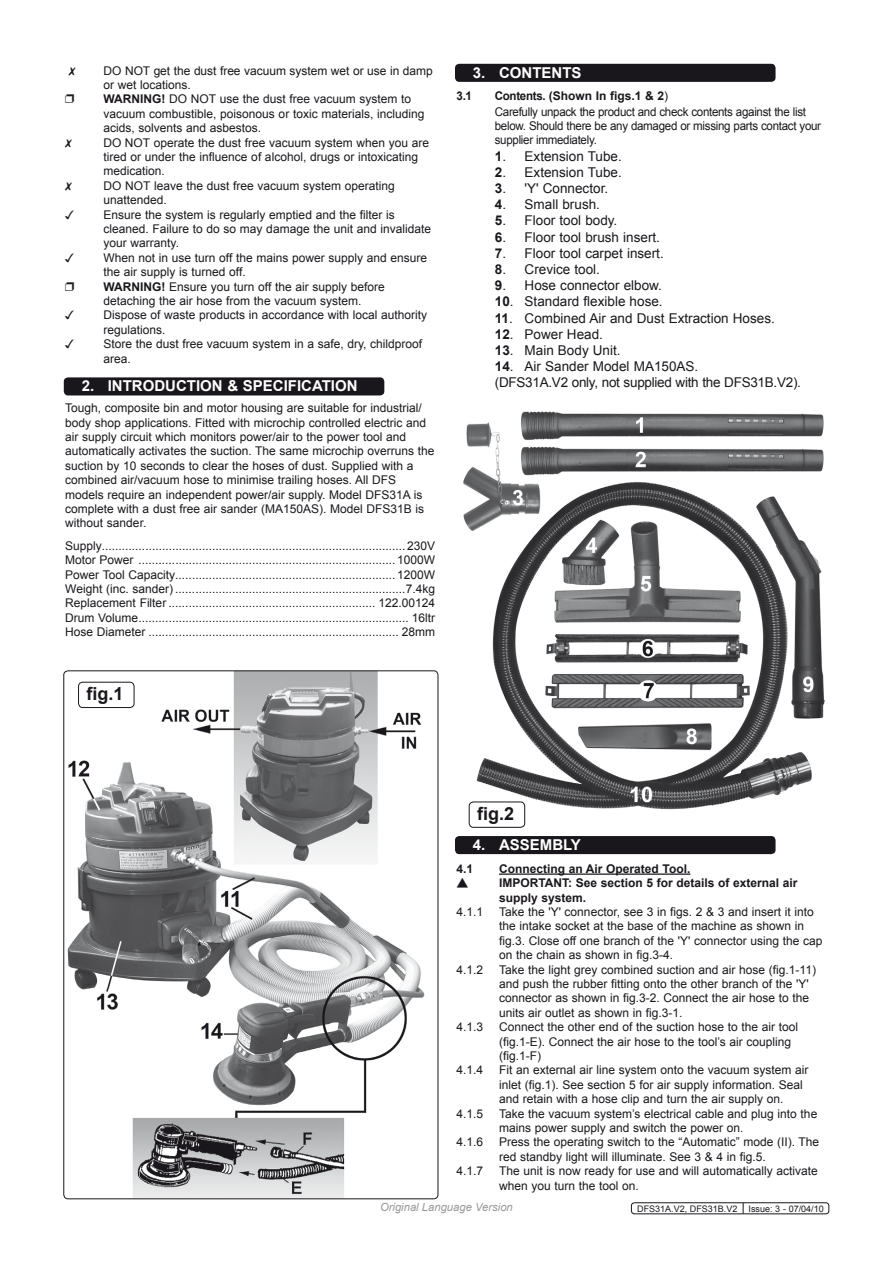
<style>
.page{position:relative;width:893px;height:1263px;background:#fff}
.page>*{position:absolute;margin:0;border:0;box-sizing:border-box;transform-origin:0 0}
.t1{font:700 18px "Arial";color:#1a171c}
.Chapter_Header{font:700 15px "Arial";color:#fff}
.t2{font:13.5px "Arial";color:#1a171c}
.t3{font:13.5px/16.2px "Arial";letter-spacing:-.02em;color:#1a171c}
.t4{font:12px/14.4px "Arial";color:#1a171c}
.t5{font:12px/14.4px "Arial";letter-spacing:-.025em;color:#1a171c;scale:.96 1}
.Text_Header{font:700 12px/14.4px "Arial";color:#1a171c}
.Text_Header-2{font:700 12px "Arial";color:#1a171c;scale:.96 1}
.t6{font:italic 11.25px "Arial";color:#989a9c}
.t7{font:9px "Arial";color:#1a171c}
.s1{font-weight:700}
.s2{font-weight:400}
</style>
<div class="page">
<hr style="left:499px;top:873px;width:191px;height:2px;background:#1a171c">
<div style="left:64px;top:377px;width:320px;height:18px;background:#1a171c;border-radius:4px"></div>
<div style="left:455px;top:64px;width:320px;height:18px;background:#1a171c;border-radius:4px"></div>
<div style="left:455px;top:836px;width:320px;height:18px;background:#1a171c;border-radius:4px"></div>
<img style="left:64px;top:672px;width:361px;height:527px">
<div style="left:78px;top:682px;width:56px;height:26px;border:1px solid #1a171c;border-radius:4px"></div>
<img style="left:463px;top:411px;width:362px;height:414px">
<div style="left:469px;top:802px;width:56px;height:25px;background:#fff;border-radius:4px"></div>
<div style="left:469px;top:801px;width:56px;height:27px;border:1px solid #1a171c;border-radius:4px"></div>
<div style="left:631px;top:1202px;width:198px;height:12px;border:1px solid #1a171c;border-radius:3px"></div>
<p class="t4" style="left:104px;top:63px;width:331px">DO NOT get the dust free vacuum system wet or use in damp or wet locations.</p>
<p class="t4" style="left:104px;top:92px;width:322px"><span class="s1">WARNING!</span> DO NOT use the dust free vacuum system to vacuum combustible, poisonous or toxic materials, including acids, solvents and asbestos.</p>
<p class="t4" style="left:104px;top:135px;width:327px">DO NOT operate the dust free vacuum system when you are tired or under the influence of alcohol, drugs or intoxicating medication.</p>
<p class="t4" style="left:104px;top:179px;width:293px">DO NOT leave the dust free vacuum system operating unattended.</p>
<p class="t4" style="left:104px;top:207px;width:329px">Ensure the system is regularly emptied and the filter is cleaned. Failure to do so may damage the unit and invalidate your warranty.</p>
<p class="t4" style="left:104px;top:251px;width:325px">When not in use turn off the mains power supply and ensure the air supply is turned off.</p>
<p class="t4" style="left:104px;top:279px;width:283px"><span class="s1">WARNING!</span> Ensure you turn off the air supply before detaching the air hose from the vacuum system.</p>
<p class="t4" style="left:104px;top:308px;width:325px">Dispose of waste products in accordance with local authority regulations.</p>
<p class="t4" style="left:104px;top:337px;width:320px">Store the dust free vacuum system in a safe, dry, childproof area.</p>
<p class="Chapter_Header" style="left:82px;top:376px;width:24px">2. introduction</p>
<p class="Chapter_Header" style="left:227px;top:376px;width:26px">&amp; specification</p>
<p class="t4" style="left:65px;top:401px;width:371px">Tough, composite bin and motor housing are suitable for industrial/ body shop applications. Fitted with microchip controlled electric and air supply circuit which monitors power/air to the power tool and automatically activates the suction. The same microchip overruns the suction by 10 seconds to clear the hoses of dust. Supplied with a combined air/vacuum hose to minimise trailing hoses. All DFS models require an independent power/air supply. Model DFS31A is complete with a dust free air sander (MA150AS). Model DFS31B is without sander.</p>
<p class="t4" style="left:65px;top:539px;width:371px">Supply...........................................................................................230V</p>
<p class="t4" style="left:65px;top:553px;width:371px">Motor Power ............................................................................. 1000W</p>
<p class="t4" style="left:65px;top:567px;width:371px">Power Tool Capacity.................................................................. 1200W</p>
<p class="t4" style="left:65px;top:582px;width:371px">Weight (inc. sander) .....................................................................7.4kg</p>
<p class="t4" style="left:65px;top:596px;width:371px">Replacement Filter .............................................................. 122.00124</p>
<p class="t4" style="left:65px;top:611px;width:371px">Drum Volume................................................................................. 16ltr</p>
<p class="t4" style="left:65px;top:625px;width:371px">Hose Diameter ........................................................................... 28mm</p>
<p class="t1" style="left:87px;top:682px;width:39px">fig.1</p>
<p class="Chapter_Header" style="left:473px;top:63px;width:108px">3. CONTENTs</p>
<p class="Text_Header-2" style="left:457px;top:88px;width:18px">3.1</p>
<p class="Text_Header-2" style="left:495px;top:88px;width:182px">Contents. (Shown In figs.1 &amp; 2<span class="s2">)</span></p>
<p class="t5" style="left:495px;top:104px;width:341px">Carefully unpack the product and check contents against the list below. Should there be any damaged or missing parts contact your supplier immediately.</p>
<p class="t2" style="left:495px;top:147px;width:128px"><span class="s1">1</span>. Extension Tube.</p>
<p class="t2" style="left:495px;top:163px;width:128px"><span class="s1">2</span>. Extension Tube.</p>
<p class="t2" style="left:495px;top:179px;width:115px"><span class="s1">3</span>. 'Y' Connector.</p>
<p class="t2" style="left:495px;top:196px;width:107px"><span class="s1">4</span>. Small brush.</p>
<p class="t2" style="left:495px;top:212px;width:124px"><span class="s1">5</span>. Floor tool body.</p>
<p class="t2" style="left:495px;top:228px;width:167px"><span class="s1">6</span>. Floor tool brush insert.</p>
<p class="t2" style="left:495px;top:244px;width:170px"><span class="s1">7</span>. Floor tool carpet insert.</p>
<p class="t2" style="left:495px;top:260px;width:107px"><span class="s1">8</span>. Crevice tool.</p>
<p class="t2" style="left:495px;top:277px;width:169px"><span class="s1">9</span>. Hose connector elbow.</p>
<p class="t2" style="left:495px;top:293px;width:169px"><span class="s1">10</span>. Standard flexible hose.</p>
<p class="t2" style="left:495px;top:309px;width:282px"><span class="s1">11</span>. Combined Air and Dust Extraction Hoses.</p>
<p class="t2" style="left:495px;top:325px;width:110px"><span class="s1">12</span>. Power Head.</p>
<p class="t2" style="left:495px;top:341px;width:127px"><span class="s1">13</span>. Main Body Unit.</p>
<p class="t3" style="left:495px;top:359px;width:308px"><span class="s1">14</span>. Air Sander Model MA150AS.<br>(DFS31A.V2 only, not supplied with the DFS31B.V2).</p>
<p class="t1" style="left:477px;top:802px;width:39px">fig.2</p>
<p class="Chapter_Header" style="left:473px;top:835px;width:109px">4. aSSEMBLY</p>
<p class="Text_Header" style="left:456px;top:862px;width:18px">4.1</p>
<p class="Text_Header" style="left:499px;top:862px;width:193px">Connecting an Air Operated Tool.</p>
<p class="Text_Header" style="left:499px;top:876px;width:300px">IMPORTANT: See section 5 for details of external air supply system.</p>
<p class="t4" style="left:456px;top:905px;width:28px">4.1.1</p>
<p class="t4" style="left:499px;top:905px;width:325px">Take the 'Y' connector, see 3 in figs. 2 &amp; 3 and insert it into the intake socket at the base of the machine as shown in fig.3. Close off one branch of the 'Y' connector using the cap on the chain as shown in fig.3-4.</p>
<p class="t4" style="left:456px;top:962px;width:28px">4.1.2</p>
<p class="t4" style="left:499px;top:962px;width:318px">Take the light grey combined suction and air hose (fig.1-11) and push the rubber fitting onto the other branch of the 'Y' connector as shown in fig.3-2. Connect the air hose to the units air outlet as shown in fig.3-1.</p>
<p class="t4" style="left:456px;top:1020px;width:28px">4.1.3</p>
<p class="t4" style="left:499px;top:1020px;width:301px">Connect the other end of the suction hose to the air tool (fig.1-E). Connect the air hose to the tool’s air coupling (fig.1-F)</p>
<p class="t4" style="left:456px;top:1063px;width:28px">4.1.4</p>
<p class="t4" style="left:499px;top:1063px;width:311px">Fit an external air line system onto the vacuum system air inlet (fig.1). See section 5 for air supply information. Seal and retain with a hose clip and turn the air supply on.</p>
<p class="t4" style="left:456px;top:1106px;width:28px">4.1.5</p>
<p class="t4" style="left:499px;top:1106px;width:320px">Take the vacuum system’s electrical cable and plug into the mains power supply and switch the power on.</p>
<p class="t4" style="left:456px;top:1135px;width:28px">4.1.6</p>
<p class="t4" style="left:499px;top:1135px;width:322px">Press the operating switch to the “Automatic” mode (II). The red standby light will illuminate. See 3 &amp; 4 in fig.5.</p>
<p class="t4" style="left:456px;top:1164px;width:28px">4.1.7</p>
<p class="t4" style="left:499px;top:1164px;width:320px">The unit is now ready for use and will automatically activate when you turn the tool on.</p>
<p class="t6" style="left:380px;top:1200px;width:134px">Original Language Version</p>
<p class="t7" style="left:637px;top:1202px;width:188px">DFS31A.V2, DFS31B.V2 Issue: 3 - 07/04/10</p>
</div>
